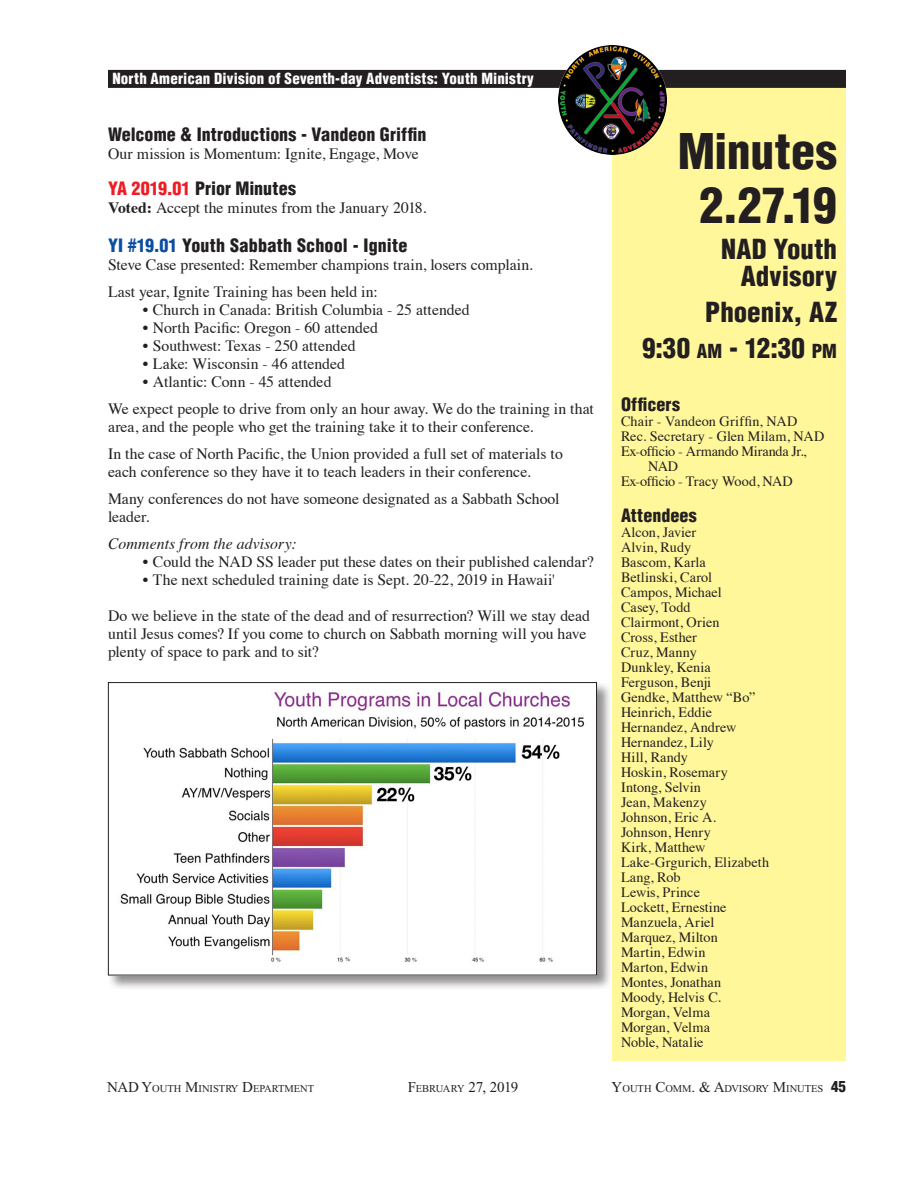
<style>
.page{position:relative;width:918px;height:1188px;background:#fff}
.page>*{position:absolute;margin:0;border:0;box-sizing:border-box;transform-origin:0 0}
.Headline_32_30{font:900 condensed 48px "Helvetica";color:#231f20}
.Subhead_location_18{font:900 condensed 27px/27px "Helvetica";letter-spacing:.005em;color:#231f20;text-align:right}
.Subhead_location_18-2{font:900 condensed 27px "Helvetica";color:#231f20}
.Subhead_2_12_12{font:900 condensed 18px "Helvetica";letter-spacing:.005em;color:#231f20}
.BT_10_5_12_flush{font:15.75px/18px "Times";color:#231f20}
.Indent_1_10_5_12{font:15.75px "Times";letter-spacing:-.005em;color:#231f20}
.BT_10_5_12_flush_no{font:15.75px "Times";letter-spacing:-.005em;color:#231f20}
.BT_10_5_12_flush_no-2{font:italic 15.75px "Times";letter-spacing:.005em;color:#231f20}
.t1{font:900 condensed 15px "Helvetica";letter-spacing:.015em;color:#fff}
.t2{font:15px "Times New Roman";letter-spacing:-.03em;color:#231f20}
.Indent_S1_9_5_10{font:14.25px "Times";color:#231f20}
.Indent_S1_9_5_10-2{font:14.25px/15px "Times";letter-spacing:-.02em;color:#231f20}
.t3{font:10.5px "Times New Roman";color:#231f20}
.s1{color:#ee1d23}
.s2{font-weight:700}
.s3{color:#0d4da1}
.s4{font-style:inherit}
.s5{font-size:18.9px}
.s6{font-size:15px}
.s7{font-size:10.5px}
.s8{font-family:"Helvetica";font-weight:900;font-stretch:condensed;font-size:15px}
</style>
<div class="page">
<div style="left:612px;top:85px;width:233px;height:976px;background:#fff79a"></div>
<div style="left:108px;top:70px;width:738px;height:18px;background:#231f20"></div>
<img style="left:559px;top:45px;width:108px;height:109px">
<div style="left:107px;top:681px;width:506px;height:310px;background:#231f20;opacity:.5"></div>
<img style="left:110px;top:684px;width:485px;height:289px">
<div style="left:108px;top:682px;width:489px;height:293px;border:1px solid #231f20"></div>
<p class="t1" style="left:112px;top:69px;width:423px">North American Division of Seventh-day Adventists: Youth Ministry</p>
<p class="Subhead_2_12_12" style="left:108px;top:123px;width:320px">Welcome &amp; Introductions - Vandeon Griffin</p>
<p class="BT_10_5_12_flush_no" style="left:108px;top:139px;width:312px">Our mission is Momentum: Ignite, Engage, Move</p>
<p class="Subhead_2_12_12" style="left:108px;top:177px;width:190px"><span class="s1">YA 2019.01</span> Prior Minutes</p>
<p class="BT_10_5_12_flush" style="left:108px;top:197px;width:320px"><span class="s2">Voted:</span> Accept the minutes from the January 2018.</p>
<p class="Subhead_2_12_12" style="left:108px;top:234px;width:301px"><span class="s3">YI #19.01</span> Youth Sabbath School - Ignite</p>
<p class="BT_10_5_12_flush" style="left:108px;top:254px;width:426px">Steve Case presented: Remember champions train, losers complain.</p>
<p class="BT_10_5_12_flush_no" style="left:108px;top:277px;width:271px">Last year, Ignite Training has been held in:</p>
<p class="Indent_1_10_5_12" style="left:143px;top:295px;width:328px">• Church in Canada: British Columbia - 25 attended</p>
<p class="Indent_1_10_5_12" style="left:143px;top:313px;width:237px">• North Pacific: Oregon - 60 attended</p>
<p class="Indent_1_10_5_12" style="left:143px;top:331px;width:214px">• Southwest: Texas - 250 attended</p>
<p class="Indent_1_10_5_12" style="left:143px;top:349px;width:204px">• Lake: Wisconsin - 46 attended</p>
<p class="Indent_1_10_5_12" style="left:143px;top:367px;width:190px">• Atlantic: Conn - 45 attended</p>
<p class="BT_10_5_12_flush" style="left:108px;top:398px;width:488px">We expect people to drive from only an hour away. We do the training in that area, and the people who get the training take it to their conference.</p>
<p class="BT_10_5_12_flush" style="left:108px;top:443px;width:456px">In the case of North Pacific, the Union provided a full set of materials to each conference so they have it to teach leaders in their conference.</p>
<p class="BT_10_5_12_flush" style="left:108px;top:488px;width:453px">Many conferences do not have someone designated as a Sabbath School leader.</p>
<p class="BT_10_5_12_flush_no-2" style="left:108px;top:530px;width:190px">Comments from the advisory:</p>
<p class="Indent_1_10_5_12" style="left:143px;top:547px;width:452px">• Could the NAD SS leader put these dates on their published calendar?</p>
<p class="Indent_1_10_5_12" style="left:143px;top:565px;width:414px">• The next scheduled training date is Sept. 20-22, 2019 in Hawaii'</p>
<p class="BT_10_5_12_flush" style="left:108px;top:605px;width:484px">Do we believe in the state of the dead and of resurrection? Will we stay dead until Jesus comes? If you come to church on Sabbath morning will you have plenty of space to park and to sit?</p>
<p class="Headline_32_30" style="left:678px;top:122px;width:161px">Minutes</p>
<p class="Headline_32_30" style="left:700px;top:176px;width:139px">2.27.19</p>
<p class="Subhead_location_18" style="left:721px;top:236px;width:117px">NAD Youth<br>Advisory</p>
<p class="Subhead_location_18" style="left:705px;top:299px;width:133px">Phoenix, AZ</p>
<p class="Subhead_location_18-2" style="left:642px;top:332px;width:196px"><span class="s4">9:30</span> <span class="s5">AM</span> - 12:30 <span class="s5">PM</span></p>
<p class="Subhead_2_12_12" style="left:621px;top:393px;width:61px">Officers</p>
<p class="Indent_S1_9_5_10" style="left:621px;top:407px;width:178px">Chair - Vandeon Griffin, NAD</p>
<p class="Indent_S1_9_5_10" style="left:621px;top:422px;width:205px">Rec. Secretary - Glen Milam, NAD</p>
<p class="Indent_S1_9_5_10-2" style="left:648px;top:442px;width:160px;text-indent:-27px">Ex-officio - Armando Miranda Jr.,<br>NAD</p>
<p class="Indent_S1_9_5_10" style="left:621px;top:467px;width:173px">Ex-officio - Tracy Wood, NAD</p>
<p class="Subhead_2_12_12" style="left:621px;top:504px;width:77px">Attendees</p>
<p class="Indent_S1_9_5_10" style="left:621px;top:518px;width:77px">Alcon, Javier</p>
<p class="Indent_S1_9_5_10" style="left:621px;top:533px;width:72px">Alvin, Rudy</p>
<p class="Indent_S1_9_5_10" style="left:621px;top:548px;width:86px">Bascom, Karla</p>
<p class="Indent_S1_9_5_10" style="left:621px;top:563px;width:93px">Betlinski, Carol</p>
<p class="Indent_S1_9_5_10" style="left:621px;top:578px;width:102px">Campos, Michael</p>
<p class="Indent_S1_9_5_10" style="left:621px;top:593px;width:71px">Casey, Todd</p>
<p class="Indent_S1_9_5_10" style="left:621px;top:608px;width:100px">Clairmont, Orien</p>
<p class="Indent_S1_9_5_10" style="left:621px;top:623px;width:77px">Cross, Esther</p>
<p class="Indent_S1_9_5_10" style="left:621px;top:638px;width:77px">Cruz, Manny</p>
<p class="Indent_S1_9_5_10" style="left:621px;top:653px;width:91px">Dunkley, Kenia</p>
<p class="Indent_S1_9_5_10" style="left:621px;top:668px;width:92px">Ferguson, Benji</p>
<p class="Indent_S1_9_5_10" style="left:621px;top:683px;width:136px">Gendke, Matthew “Bo”</p>
<p class="Indent_S1_9_5_10" style="left:621px;top:698px;width:93px">Heinrich, Eddie</p>
<p class="Indent_S1_9_5_10" style="left:621px;top:713px;width:117px">Hernandez, Andrew</p>
<p class="Indent_S1_9_5_10" style="left:621px;top:728px;width:94px">Hernandez, Lily</p>
<p class="Indent_S1_9_5_10" style="left:621px;top:743px;width:69px">Hill, Randy</p>
<p class="Indent_S1_9_5_10" style="left:621px;top:758px;width:108px">Hoskin, Rosemary</p>
<p class="Indent_S1_9_5_10" style="left:621px;top:773px;width:82px">Intong, Selvin</p>
<p class="Indent_S1_9_5_10" style="left:621px;top:788px;width:87px">Jean, Makenzy</p>
<p class="Indent_S1_9_5_10" style="left:621px;top:803px;width:96px">Johnson, Eric A.</p>
<p class="Indent_S1_9_5_10" style="left:621px;top:818px;width:91px">Johnson, Henry</p>
<p class="Indent_S1_9_5_10" style="left:621px;top:833px;width:86px">Kirk, Matthew</p>
<p class="Indent_S1_9_5_10" style="left:621px;top:848px;width:150px">Lake-Grgurich, Elizabeth</p>
<p class="Indent_S1_9_5_10" style="left:621px;top:863px;width:61px">Lang, Rob</p>
<p class="Indent_S1_9_5_10" style="left:621px;top:878px;width:81px">Lewis, Prince</p>
<p class="Indent_S1_9_5_10" style="left:621px;top:893px;width:107px">Lockett, Ernestine</p>
<p class="Indent_S1_9_5_10" style="left:621px;top:908px;width:95px">Manzuela, Ariel</p>
<p class="Indent_S1_9_5_10" style="left:621px;top:923px;width:98px">Marquez, Milton</p>
<p class="Indent_S1_9_5_10" style="left:621px;top:938px;width:86px">Martin, Edwin</p>
<p class="Indent_S1_9_5_10" style="left:621px;top:953px;width:89px">Marton, Edwin</p>
<p class="Indent_S1_9_5_10" style="left:621px;top:968px;width:102px">Montes, Jonathan</p>
<p class="Indent_S1_9_5_10" style="left:621px;top:983px;width:102px">Moody, Helvis C.</p>
<p class="Indent_S1_9_5_10" style="left:621px;top:998px;width:91px">Morgan, Velma</p>
<p class="Indent_S1_9_5_10" style="left:621px;top:1013px;width:91px">Morgan, Velma</p>
<p class="Indent_S1_9_5_10" style="left:621px;top:1028px;width:84px">Noble, Natalie</p>
<p class="t3" style="left:107px;top:1083px;width:209px"><span class="s6">NAD Y</span>OUTH <span class="s6">M</span>INISTRY <span class="s6">D</span>EPARTMENT</p>
<p class="t2" style="left:408px;top:1079px;width:112px">F<span class="s7">EBRUARY</span> 27, 2019</p>
<p class="t3" style="left:612px;top:1083px;width:236px"><span class="s6">Y</span>OUTH <span class="s6">C</span>OMM<span class="s6">. &amp; A</span>DVISORY <span class="s6">M</span>INUTES <span class="s8">45</span></p>
</div>
